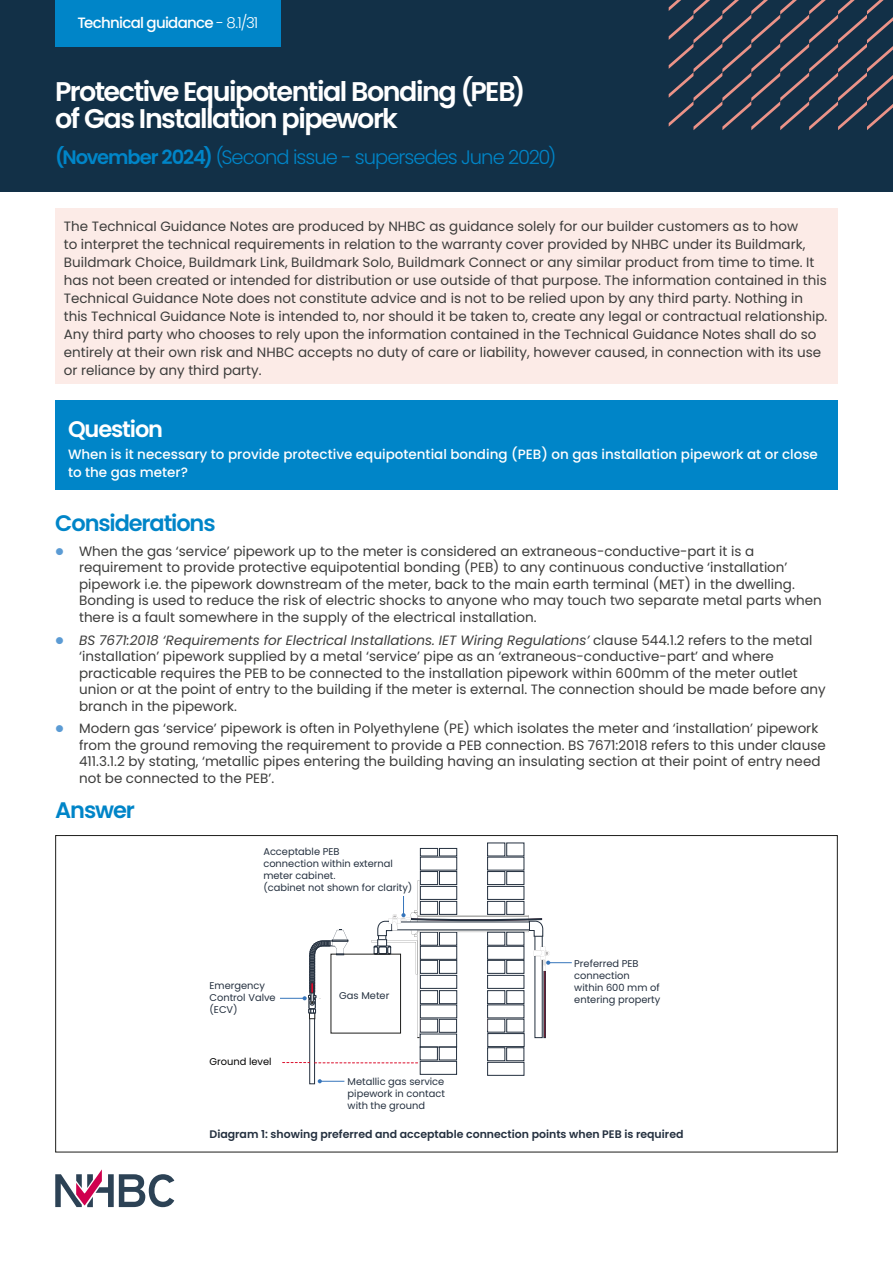
<style>
.page{position:relative;width:893px;height:1263px;background:#fff}
.page>*{position:absolute;margin:0;border:0;box-sizing:border-box;transform-origin:0 0}
.t1{font:600 27px/27px "Poppins";letter-spacing:-.055em;color:#fff}
.t2{font:600 22.5px "Poppins";letter-spacing:-.05em;color:#0085c8}
.t3{font:600 22.5px "Poppins";letter-spacing:-.05em;color:#fff}
.t4{font:300 19.5px "Poppins";letter-spacing:-.05em;color:#0085c8}
.t5{font:500 15px "Poppins";letter-spacing:-.05em;color:#fff}
.t6{font:13.5px/16.5px "Poppins";color:#3c3c3b}
.t7{font:500 13.5px/18px "Poppins";color:#fff}
.t8{font:600 10.95px "Poppins";color:#24303f}
.t9{font:9.9px/12px "Poppins";color:#24303f}
.t10{font:9.9px "Poppins";color:#010101}
.s1{font-weight:300}
.s2{font-weight:600}
.s3{font-style:italic}
</style>
<div class="page">
<div style="left:0;top:0;width:893px;height:191px;background:#123047"></div>
<svg style="left:55px;top:1169px;width:119px;height:38px"></svg>
<svg style="left:669px;top:0;width:224px;height:130px"></svg>
<div style="left:55px;top:208px;width:783px;height:176px;background:#fcebe7"></div>
<div style="left:439px;top:871px;width:18px;height:14px;border:1px solid #24303f"></div>
<div style="left:420px;top:871px;width:18px;height:14px;border:1px solid #24303f"></div>
<div style="left:439px;top:848px;width:18px;height:8px;border:1px solid #24303f"></div>
<div style="left:420px;top:848px;width:18px;height:8px;border:1px solid #24303f"></div>
<div style="left:506px;top:871px;width:18px;height:14px;border:1px solid #24303f"></div>
<div style="left:487px;top:871px;width:18px;height:14px;border:1px solid #24303f"></div>
<div style="left:310px;top:1013px;width:5px;height:71px;border:1px solid #24303f"></div>
<div style="left:420px;top:1034px;width:37px;height:13px;border:1px solid #24303f"></div>
<div style="left:439px;top:1047px;width:18px;height:13px;border:1px solid #24303f"></div>
<div style="left:420px;top:1047px;width:18px;height:13px;border:1px solid #24303f"></div>
<div style="left:487px;top:1033px;width:37px;height:14px;border:1px solid #24303f"></div>
<div style="left:506px;top:1047px;width:18px;height:14px;border:1px solid #24303f"></div>
<div style="left:487px;top:1047px;width:18px;height:14px;border:1px solid #24303f"></div>
<svg style="left:283px;top:1062px;width:135px;height:1px"></svg>
<div style="left:420px;top:1061px;width:37px;height:13px;border:1px solid #24303f"></div>
<div style="left:487px;top:1062px;width:37px;height:13px;border:1px solid #24303f"></div>
<svg style="left:371px;top:881px;width:201px;height:157px"></svg>
<svg style="left:280px;top:929px;width:68px;height:90px"></svg>
<svg style="left:318px;top:1079px;width:26px;height:4px"></svg>
<div style="left:55px;top:401px;width:783px;height:89px;background:#0085c8"></div>
<div style="left:55px;top:0;width:226px;height:46px;background:#0085c8"></div>
<p class="t5" style="left:78px;top:14px;width:182px">Technical guidance <span class="s1">- 8.1/31</span></p>
<h1 class="t1" style="left:55px;top:79px;width:472px">Protective Equipotential Bonding (PEB) of Gas Installation pipework</h1>
<h3 class="t4" style="left:55px;top:146px;width:503px"><span class="s2">(November 2024)</span> (Second issue - supersedes June 2020)</h3>
<p class="t6" style="left:64px;top:217px;width:765px;line-height:18px">The Technical Guidance Notes are produced by NHBC as guidance solely for our builder customers as to how<br>to interpret the technical requirements in relation to the warranty cover provided by NHBC under its Buildmark, Buildmark Choice, Buildmark Link, Buildmark Solo, Buildmark Connect or any similar product from time to time. It has not been created or intended for distribution or use outside of that purpose. The information contained in this Technical Guidance Note does not constitute advice and is not to be relied upon by any third party. Nothing in this Technical Guidance Note is intended to, nor should it be taken to, create any legal or contractual relationship.<br>Any third party who chooses to rely upon the information contained in the Technical Guidance Notes shall do so entirely at their own risk and NHBC accepts no duty of care or liability, however caused, in connection with its use or reliance by any third party.</p>
<h2 class="t3" style="left:68px;top:416px;width:97px">Question</h2>
<p class="t7" style="left:68px;top:446px;width:751px">When is it necessary to provide protective equipotential bonding (PEB) on gas installation pipework at or close to the gas meter?</p>
<h2 class="t2" style="left:55px;top:510px;width:162px">Considerations</h2>
<p class="t6" style="left:79px;top:543px;width:744px">When the gas ‘service’ pipework up to the meter is considered an extraneous-conductive-part it is a requirement to provide protective equipotential bonding (PEB) to any continuous conductive ‘installation’ pipework i.e. the pipework downstream of the meter, back to the main earth terminal (MET) in the dwelling.<br>Bonding is used to reduce the risk of electric shocks to anyone who may touch two separate metal parts when there is a fault somewhere in the supply of the electrical installation.</p>
<p class="t6" style="left:79px;top:632px;width:748px"><span class="s3">BS 7671:2018 ‘Requirements for Electrical Installations. IET Wiring Regulations’</span> clause 544.1.2 refers to the metal ‘installation’ pipework supplied by a metal ‘service’ pipe as an ‘extraneous-conductive-part’ and where practicable requires the PEB to be connected to the installation pipework within 600mm of the meter outlet union or at the point of entry to the building if the meter is external. The connection should be made before any branch in the pipework.</p>
<p class="t6" style="left:79px;top:720px;width:748px">Modern gas ‘service’ pipework is often in Polyethylene (PE) which isolates the meter and ‘installation’ pipework from the ground removing the requirement to provide a PEB connection. BS 7671:2018 refers to this under clause 411.3.1.2 by stating, ‘metallic pipes entering the building having an insulating section at their point of entry need not be connected to the PEB’.</p>
<h2 class="t2" style="left:55px;top:797px;width:81px">Answer</h2>
<p class="t9" style="left:263px;top:845px;width:151px">Acceptable PEB<br>connection within external meter cabinet.<br>(cabinet not shown for clarity)</p>
<p class="t9" style="left:209px;top:979px;width:68px">Emergency<br>Control Valve (ECV)</p>
<p class="t10" style="left:209px;top:1056px;width:64px">Ground level</p>
<p class="t9" style="left:339px;top:989px;width:52px">Gas Meter</p>
<p class="t9" style="left:348px;top:1076px;width:99px;text-align:justify">Metallic gas service pipework in contact with the ground</p>
<p class="t9" style="left:574px;top:958px;width:88px">Preferred PEB connection within 600 mm of entering property</p>
<p class="t8" style="left:209px;top:1128px;width:475px">Diagram 1: showing preferred and acceptable connection points when PEB is required</p>
</div>
